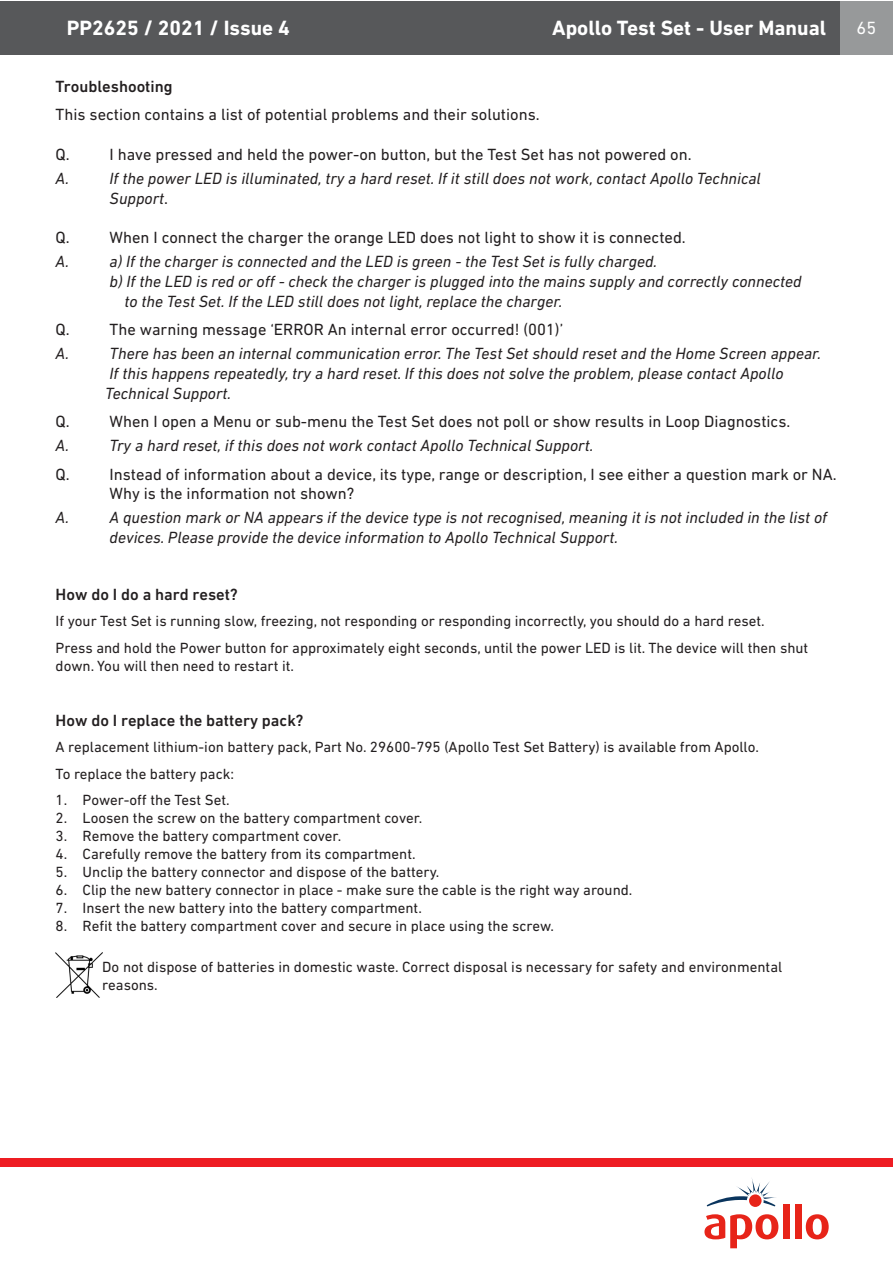
<style>
.page{position:relative;width:893px;height:1263px;background:#fff}
.page>*{position:absolute;margin:0;border:0;box-sizing:border-box;transform-origin:0 0}
.t1{font:700 21px "DIN Next LT Pro";color:#fff}
.t2{font:18px "DIN Next LT Pro";color:#fff}
.t3{font:italic 16.5px/19.8px "DIN Next LT Pro";color:#231f20}
.t4{font:16.5px/19.8px "DIN Next LT Pro";color:#231f20}
.t5{font:500 16.5px "DIN Next LT Pro";color:#231f20}
.t6{font:15px/18px "DIN Next LT Pro";color:#231f20}
.s1{font-style:normal}
</style>
<div class="page">
<div style="left:0;top:1px;width:840px;height:54px;background:#57585a"></div>
<div style="left:841px;top:1px;width:52px;height:53px;background:#97999a"></div>
<svg style="left:704px;top:1214px;width:74px;height:34px"></svg>
<div style="left:783px;top:1204px;width:6px;height:35px;background:#e72419"></div>
<div style="left:795px;top:1204px;width:6px;height:35px;background:#e72419"></div>
<svg style="left:806px;top:1214px;width:23px;height:25px"></svg>
<svg style="left:707px;top:1178px;width:69px;height:28px"></svg>
<div style="left:0;top:1159px;width:893px;height:8px;background:#ee1d23"></div>
<img style="left:56px;top:952px;width:46px;height:46px">
<h1 class="t1" style="left:67px;top:16px;width:225px">PP2625 / 2021 / Issue 4</h1>
<h1 class="t1" style="left:552px;top:16px;width:276px">Apollo Test Set - User Manual</h1>
<p class="t2" style="left:857px;top:17px;width:21px">65</p>
<p class="t5" style="left:56px;top:77px;width:119px">Troubleshooting</p>
<p class="t4" style="left:56px;top:104px;width:486px">This section contains a list of potential problems and their solutions.</p>
<p class="t4" style="left:56px;top:144px;width:16px">Q.</p>
<p class="t4" style="left:110px;top:144px;width:584px">I have pressed and held the power-on button, but the Test Set has not powered on.</p>
<p class="t3" style="left:56px;top:168px;width:15px">A.</p>
<p class="t3" style="left:110px;top:168px;width:653px">If the power LED is illuminated, try a hard reset. If it still does not work, contact Apollo Technical<br>Support<span class="s1">.</span></p>
<p class="t4" style="left:56px;top:228px;width:16px">Q.</p>
<p class="t4" style="left:110px;top:228px;width:578px">When I connect the charger the orange LED does not light to show it is connected.</p>
<p class="t3" style="left:56px;top:252px;width:15px">A.</p>
<p class="t3" style="left:110px;top:252px;width:549px">a) If the charger is connected and the LED is green - the Test Set is fully charged.</p>
<p class="t3" style="left:125px;top:271px;width:679px;text-indent:-15px">b) If the LED is red or off - check the charger is plugged into the mains supply and correctly connected to the Test Set. If the LED still does not light, replace the charger.</p>
<p class="t4" style="left:56px;top:319px;width:16px">Q.</p>
<p class="t4" style="left:110px;top:319px;width:455px">The warning message ‘ERROR An internal error occurred! (001)’</p>
<p class="t3" style="left:56px;top:344px;width:15px">A.</p>
<p class="t3" style="left:105px;top:344px;width:717px">There has been an internal communication error. The Test Set should reset and the Home Screen appear.<br>If this happens repeatedly, try a hard reset. If this does not solve the problem, please contact Apollo<br>Technical Support.</p>
<p class="t4" style="left:56px;top:411px;width:16px">Q.</p>
<p class="t4" style="left:110px;top:411px;width:682px">When I open a Menu or sub-menu the Test Set does not poll or show results in Loop Diagnostics.</p>
<p class="t3" style="left:56px;top:435px;width:15px">A.</p>
<p class="t3" style="left:110px;top:435px;width:485px">Try a hard reset, if this does not work contact Apollo Technical Support.</p>
<p class="t4" style="left:56px;top:464px;width:16px">Q.</p>
<p class="t4" style="left:110px;top:464px;width:729px">Instead of information about a device, its type, range or description, I see either a question mark or NA.<br>Why is the information not shown?</p>
<p class="t3" style="left:56px;top:508px;width:15px">A.</p>
<p class="t3" style="left:110px;top:508px;width:719px">A question mark or NA appears if the device type is not recognised, meaning it is not included in the list of devices. Please provide the device information to Apollo Technical Support.</p>
<p class="t5" style="left:56px;top:585px;width:184px">How do I do a hard reset?</p>
<p class="t6" style="left:56px;top:612px;width:711px">If your Test Set is running slow, freezing, not responding or responding incorrectly, you should do a hard reset.</p>
<p class="t6" style="left:56px;top:638px;width:754px">Press and hold the Power button for approximately eight seconds, until the power LED is lit. The device will then shut down. You will then need to restart it.</p>
<p class="t5" style="left:56px;top:710px;width:250px">How do I replace the battery pack?</p>
<p class="t6" style="left:56px;top:738px;width:705px">A replacement lithium-ion battery pack, Part No. 29600-795 (Apollo Test Set Battery) is available from Apollo.</p>
<p class="t6" style="left:56px;top:764px;width:180px">To replace the battery pack:</p>
<p class="t6" style="left:56px;top:791px;width:176px">1. Power-off the Test Set.</p>
<p class="t6" style="left:56px;top:809px;width:368px">2. Loosen the screw on the battery compartment cover.</p>
<p class="t6" style="left:56px;top:827px;width:287px">3. Remove the battery compartment cover.</p>
<p class="t6" style="left:56px;top:845px;width:362px">4. Carefully remove the battery from its compartment.</p>
<p class="t6" style="left:56px;top:863px;width:385px">5. Unclip the battery connector and dispose of the battery.</p>
<p class="t6" style="left:56px;top:881px;width:578px">6. Clip the new battery connector in place - make sure the cable is the right way around.</p>
<p class="t6" style="left:56px;top:899px;width:368px">7. Insert the new battery into the battery compartment.</p>
<p class="t6" style="left:56px;top:917px;width:500px">8. Refit the battery compartment cover and secure in place using the screw.</p>
<p class="t6" style="left:102px;top:957px;width:681px">Do not dispose of batteries in domestic waste. Correct disposal is necessary for safety and environmental reasons.</p>
</div>
